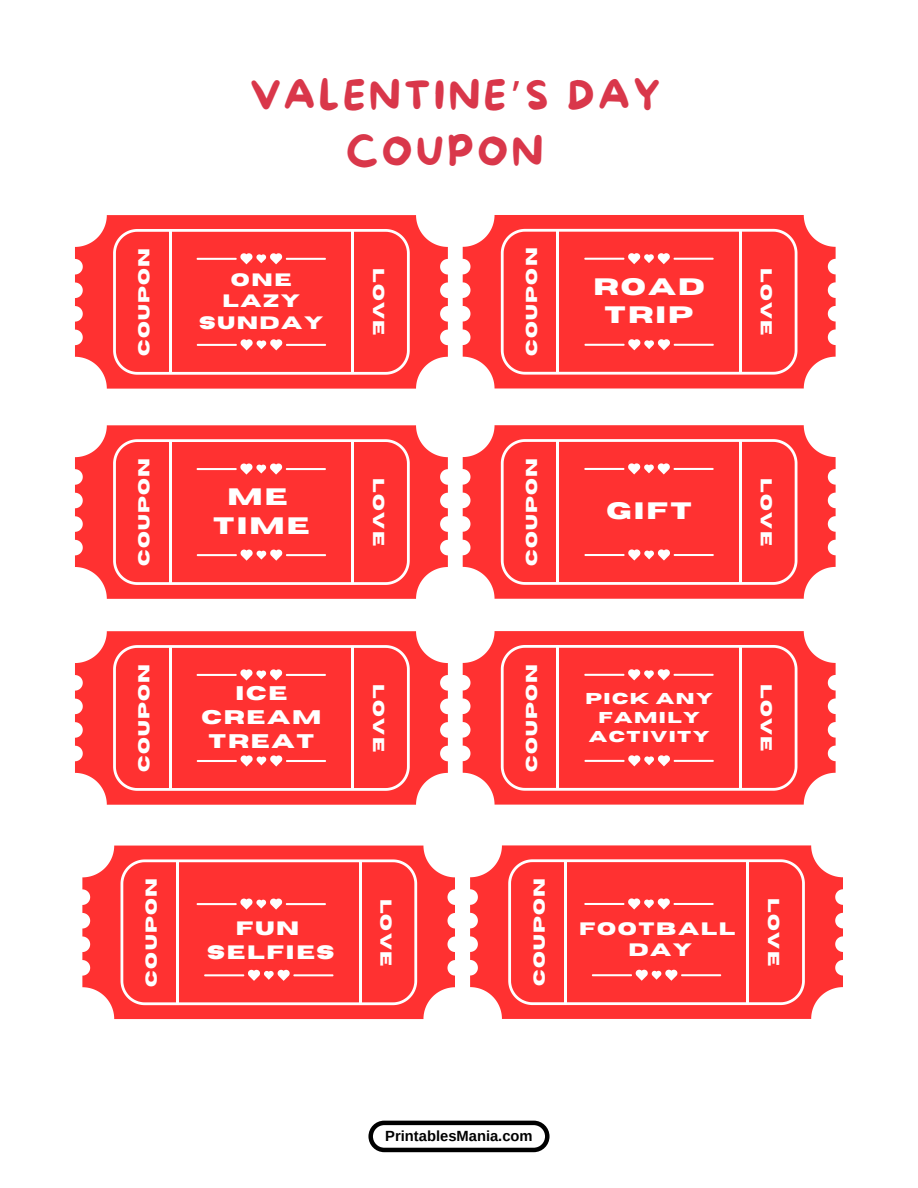
<style>
.page{position:relative;width:918px;height:1188px;background:#fff}
.page>*{position:absolute;margin:0;border:0;box-sizing:border-box;transform-origin:0 0}
.t1{font:39.6px/56.1px "More Sugar";letter-spacing:.09em;color:#d9374a;text-align:center}
.t2{font:700 23.7px/28.7px "Horizon";letter-spacing:.09em;color:#fff;text-align:center}
.t3{font:700 19.65px/23.7px "Horizon";letter-spacing:.09em;color:#fff;text-align:center}
.t4{font:700 19.35px/24.2px "Horizon";letter-spacing:.09em;color:#fff;text-align:center}
.t5{font:700 18px/21.8px "Horizon";letter-spacing:.09em;color:#fff;text-align:center}
.t6{font:700 17.85px/21.6px "Horizon";letter-spacing:.09em;color:#fff;text-align:center}
.t7{font:700 15.75px/18.9px "Horizon";letter-spacing:.09em;color:#fff;text-align:center}
.t8{font:700 14.7px "Arimo";color:#000}
.s1{font-family:"Noto Sans Gurmukhi"}
</style>
<div class="page">
<svg style="left:75px;top:215px;width:372px;height:174px;fill:#ff3131"></svg>
<svg style="left:75px;top:425px;width:372px;height:174px;fill:#ff3131"></svg>
<svg style="left:75px;top:631px;width:372px;height:174px;fill:#ff3131"></svg>
<svg style="left:82px;top:846px;width:373px;height:173px;fill:#ff3131"></svg>
<svg style="left:463px;top:215px;width:372px;height:173px;fill:#ff3131"></svg>
<svg style="left:463px;top:425px;width:372px;height:174px;fill:#ff3131"></svg>
<svg style="left:463px;top:631px;width:372px;height:174px;fill:#ff3131"></svg>
<svg style="left:470px;top:845px;width:372px;height:174px;fill:#ff3131"></svg>
<svg style="left:113px;top:229px;width:297px;height:146px;background:#ff4343"></svg>
<svg style="left:113px;top:439px;width:297px;height:146px;background:#ff4343"></svg>
<svg style="left:113px;top:645px;width:297px;height:146px;background:#ff4343"></svg>
<svg style="left:121px;top:859px;width:296px;height:146px;background:#ff4343"></svg>
<svg style="left:501px;top:229px;width:296px;height:146px;background:#ff4343"></svg>
<svg style="left:501px;top:439px;width:296px;height:146px;background:#ff4343"></svg>
<svg style="left:501px;top:645px;width:296px;height:146px;background:#ff4343"></svg>
<svg style="left:508px;top:859px;width:297px;height:146px;background:#ff4343"></svg>
<svg style="left:368px;top:1121px;width:181px;height:31px"></svg>
<p class="t7" style="left:135px;top:356px;width:110px;rotate:-90deg">COUPON</p>
<p class="t7" style="left:135px;top:566px;width:110px;rotate:-90deg">COUPON</p>
<p class="t7" style="left:135px;top:772px;width:110px;rotate:-90deg">COUPON</p>
<h1 class="t1" style="left:250px;top:66px;width:412px">VALENTINE<span class="s1">’</span>S DAY<br>COUPON</h1>
<p class="t6" style="left:199px;top:269px;width:125px">ONE<br>LAZY<br>SUNDAY</p>
<p class="t7" style="left:388px;top:268px;width:69px;rotate:90deg">LOVE</p>
<h2 class="t2" style="left:213px;top:483px;width:98px">ME<br>TIME</h2>
<p class="t7" style="left:388px;top:478px;width:69px;rotate:90deg">LOVE</p>
<p class="t3" style="left:201px;top:682px;width:122px">ICE<br>CREAM<br>TREAT</p>
<p class="t7" style="left:388px;top:684px;width:69px;rotate:90deg">LOVE</p>
<p class="t7" style="left:523px;top:356px;width:110px;rotate:-90deg">COUPON</p>
<p class="t7" style="left:523px;top:566px;width:110px;rotate:-90deg">COUPON</p>
<p class="t7" style="left:523px;top:772px;width:110px;rotate:-90deg">COUPON</p>
<h2 class="t2" style="left:593px;top:273px;width:113px">ROAD<br>TRIP</h2>
<h2 class="t2" style="left:606px;top:497px;width:87px">GIFT</h2>
<p class="t7" style="left:585px;top:690px;width:129px">PICK ANY<br>FAMILY<br>ACTIVITY</p>
<p class="t7" style="left:775px;top:268px;width:69px;rotate:90deg">LOVE</p>
<p class="t7" style="left:775px;top:478px;width:69px;rotate:90deg">LOVE</p>
<p class="t7" style="left:775px;top:684px;width:69px;rotate:90deg">LOVE</p>
<p class="t7" style="left:142px;top:987px;width:110px;rotate:-90deg">COUPON</p>
<p class="t4" style="left:207px;top:917px;width:129px">FUN<br>SELFIES</p>
<p class="t7" style="left:395px;top:899px;width:69px;rotate:90deg">LOVE</p>
<p class="t7" style="left:530px;top:986px;width:110px;rotate:-90deg">COUPON</p>
<p class="t5" style="left:579px;top:918px;width:158px">FOOTBALL<br>DAY</p>
<p class="t7" style="left:783px;top:898px;width:69px;rotate:90deg">LOVE</p>
<p class="t8" style="left:385px;top:1126px;width:149px">PrintablesMania.com</p>
</div>
